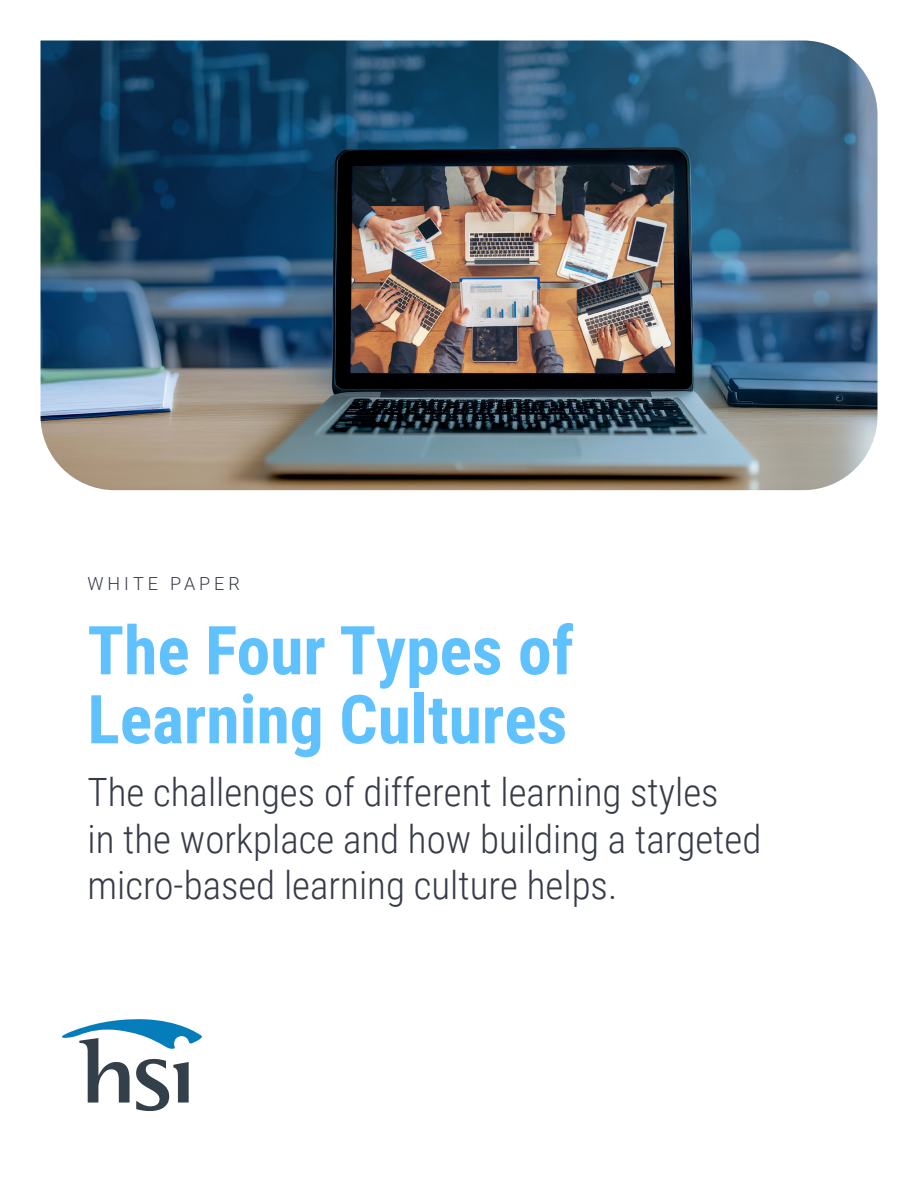
<style>
.page{position:relative;width:918px;height:1188px;background:#fff}
.page>*{position:absolute;margin:0;border:0;box-sizing:border-box;transform-origin:0 0}
.t1{font:700 67.5px/69px "Roboto Condensed";color:#60c1ff}
.t2{font:300 39px/46.5px "Roboto Condensed";color:#363b48}
.t3{font:300 18px "Roboto";letter-spacing:.22em;color:#363b48}
</style>
<div class="page">
<svg style="left:62px;top:1019px;width:140px;height:92px"></svg>
<img style="left:40px;top:40px;width:838px;height:450px">
<p class="t3" style="left:87px;top:571px;width:154px">WHITE PAPER</p>
<p class="t1" style="left:87px;top:613px;width:488px">The Four Types of<br>Learning Cultures</p>
<p class="t2" style="left:87px;top:768px;width:633px">The challenges of different learning styles</p>
<p class="t2" style="left:87px;top:814px;width:676px">in the workplace and how building a targeted micro-based learning culture helps.</p>
</div>
